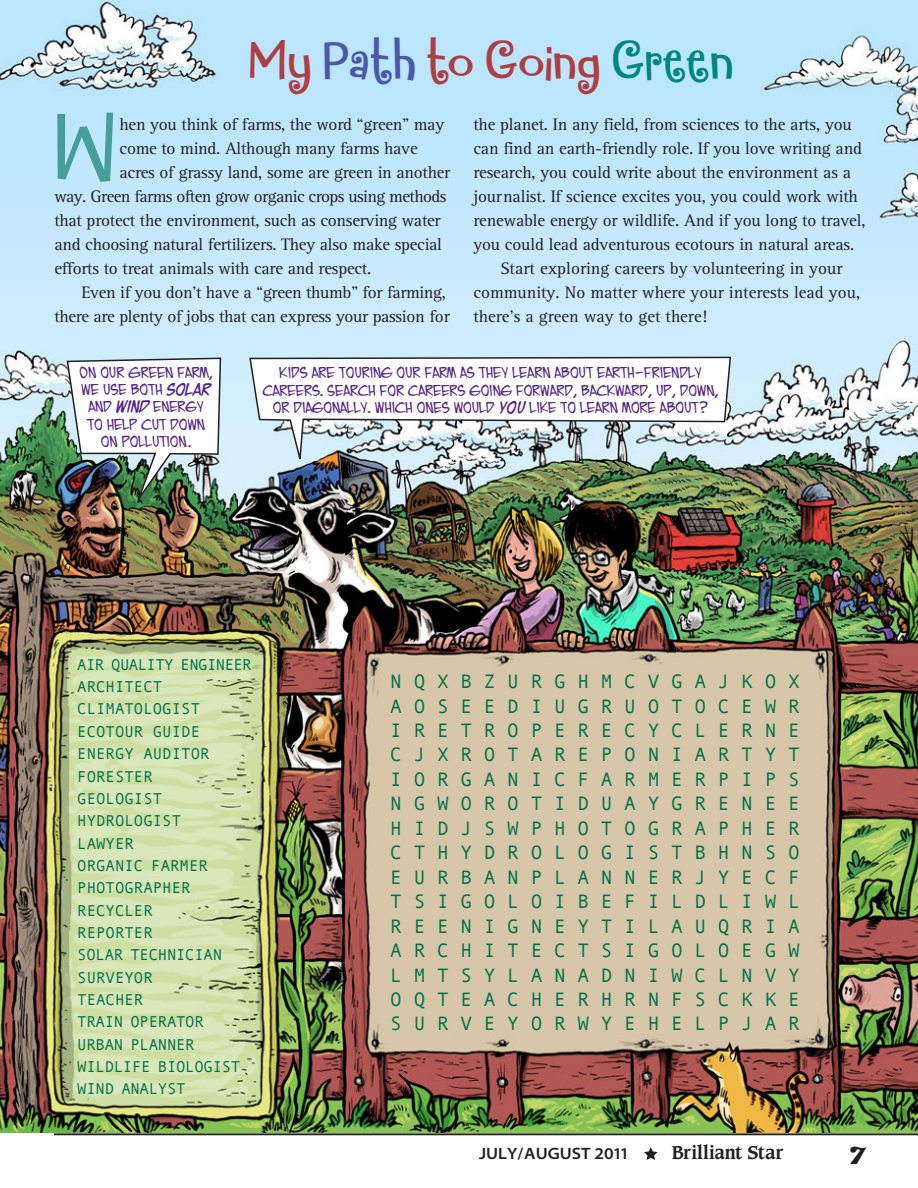
<style>
.page{position:relative;width:918px;height:1188px;background:#fff}
.page>*{position:absolute;margin:0;border:0;box-sizing:border-box;transform-origin:0 0}
.t1{font:85.5px "Funky Mother";color:#469e9a}
.t2{font:49.5px "Funky Mother";letter-spacing:.02em;color:#af3e43}
.t3{font:700 27px "Dogma Script";color:#231f20}
.t4{font:19.5px/24.5px "Andale Mono";color:#007249;text-align:justify}
.t5{font:700 18px "Caxton";letter-spacing:-.02em;color:#231f20}
.t6{font:17.25px "Rotis Serif";letter-spacing:-.01em;color:#231f20}
.t7{font:17.25px "Rotis Serif";letter-spacing:-.035em;color:#231f20}
.t8{font:16.5px "Myriad MM 565 700";letter-spacing:.08em;color:#231f20}
.t9{font:15.75px/22.4px "Andale Mono";color:#007249}
.t10{font:15px/17.2px "Euro Comic";color:#542685;text-align:center}
.s1{color:#4b5aa8}
.s2{color:#008780}
.s3{font-weight:700}
</style>
<div class="page">
<img style="left:0;top:0;width:918px;height:1133px">
<svg style="left:248px;top:356px;width:484px;height:112px"></svg>
<img style="left:66px;top:357px;width:156px;height:152px">
<svg style="left:644px;top:1147px;width:14px;height:13px"></svg>
<hr style="left:54px;top:1133px;width:864px;height:2px;background:#231f20">
<h2 class="t2" style="left:248px;top:30px;width:486px">My <span class="s1">Path</span> to Going <span class="s2">Green</span></h2>
<h1 class="t1" style="left:54px;top:96px;width:63px">W</h1>
<p class="t6" style="left:120px;top:115px;width:326px">hen you think of farms, the word “green” may</p>
<p class="t6" style="left:120px;top:139px;width:300px">come to mind. Although many farms have</p>
<p class="t6" style="left:120px;top:163px;width:332px">acres of grassy land, some are green in another</p>
<p class="t7" style="left:54px;top:187px;width:394px">way. Green farms often grow organic crops using methods</p>
<p class="t6" style="left:54px;top:211px;width:388px">that protect the environment, such as conserving water</p>
<p class="t6" style="left:54px;top:235px;width:389px">and choosing natural fertilizers. They also make special</p>
<p class="t6" style="left:54px;top:259px;width:318px">efforts to treat animals with care and respect.</p>
<p class="t6" style="left:81px;top:283px;width:366px">Even if you don’t have a “green thumb” for farming,</p>
<p class="t6" style="left:54px;top:307px;width:397px">there are plenty of jobs that can express your passion for</p>
<p class="t6" style="left:473px;top:115px;width:380px">the planet. In any field, from sciences to the arts, you</p>
<p class="t6" style="left:473px;top:139px;width:390px">can find an earth-friendly role. If you love writing and</p>
<p class="t6" style="left:473px;top:163px;width:379px">research, you could write about the environment as a</p>
<p class="t6" style="left:473px;top:187px;width:386px">journalist. If science excites you, you could work with</p>
<p class="t6" style="left:473px;top:211px;width:394px">renewable energy or wildlife. And if you long to travel,</p>
<p class="t6" style="left:473px;top:235px;width:382px">you could lead adventurous ecotours in natural areas.</p>
<p class="t6" style="left:500px;top:259px;width:344px">Start exploring careers by volunteering in your</p>
<p class="t6" style="left:473px;top:283px;width:388px">community. No matter where your interests lead you,</p>
<p class="t6" style="left:473px;top:307px;width:235px">there’s a green way to get there!</p>
<p class="t10" style="left:80px;top:363px;width:135px">ON OUR GREEN FARM,<br>WE USE BOTH <span class="s3">SOLAR<br></span>AND <span class="s3">WIND</span> ENERGY<br>TO HELP CUT DOWN<br>ON POLLUTION.</p>
<p class="t10" style="left:263px;top:363px;width:457px">KIDS ARE TOURING OUR FARM AS THEY LEARN ABOUT EARTH-FRIENDLY<br>CAREERS. SEARCH FOR CAREERS GOING FORWARD, BACKWARD, UP, DOWN,<br>OR DIAGONALLY. WHICH ONES WOULD <span class="s3">YOU</span> LIKE TO LEARN MORE ABOUT?</p>
<p class="t9" style="left:77px;top:653px;width:176px">AIR QUALITY ENGINEER<br>ARCHITECT<br>CLIMATOLOGIST<br>ECOTOUR GUIDE<br>ENERGY AUDITOR<br>FORESTER<br>GEOLOGIST<br>HYDROLOGIST<br>LAWYER<br>ORGANIC FARMER<br>PHOTOGRAPHER<br>RECYCLER<br>REPORTER<br>SOLAR TECHNICIAN<br>SURVEYOR<br>TEACHER<br>TRAIN OPERATOR<br>URBAN PLANNER<br>WILDLIFE BIOLOGIST<br>WIND ANALYST</p>
<p class="t4" style="left:390px;top:668px;width:411px">N Q X B Z U R G H M C V G A J K O X A O S E E D I U G R U O T O C E W R I R E T R O P E R E C Y C L E R N E C J X R O T A R E P O N I A R T Y T I O R G A N I C F A R M E R P I P S N G W O R O T I D U A Y G R E N E E H I D J S W P H O T O G R A P H E R C T H Y D R O L O G I S T B H N S O E U R B A N P L A N N E R J Y E C F T S I G O L O I B E F I L D L I W L R E E N I G N E Y T I L A U Q R I A A R C H I T E C T S I G O L O E G W L M T S Y L A N A D N I W C L N V Y O Q T E A C H E R H R N F S C K K E S U R V E Y O R W Y E H E L P J A R</p>
<p class="t8" style="left:479px;top:1146px;width:151px">JULY/AUGUST 2011</p>
<p class="t5" style="left:672px;top:1141px;width:113px">Brilliant Star</p>
<h3 class="t3" style="left:848px;top:1134px;width:17px">7</h3>
</div>
